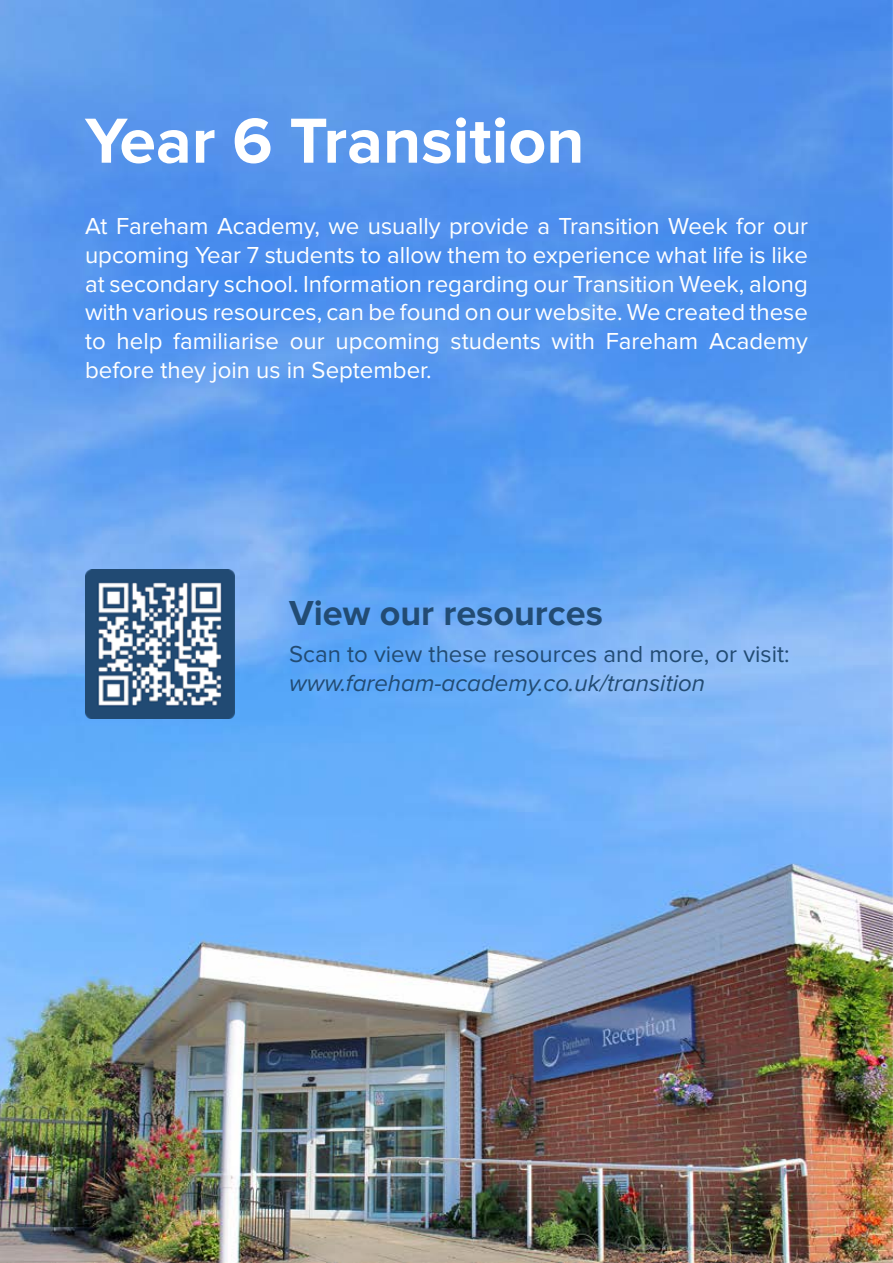
<style>
.page{position:relative;width:893px;height:1263px;background:#fff}
.page>*{position:absolute;margin:0;border:0;box-sizing:border-box;transform-origin:0 0}
.t1{font:700 66px "Proxima Nova";color:#fff}
.t2{font:700 36px "Proxima Nova";color:#224b73}
.t3{font:24px/28.8px "Proxima Nova";color:#fff;text-align:justify}
.t4{font:24px "Proxima Nova";color:#224b73}
.t5{font:italic 24px "Proxima Nova";color:#224b73}
</style>
<div class="page">
<img style="left:0;top:0;width:893px;height:1263px">
<img style="left:85px;top:570px;width:149px;height:149px">
<h1 class="t1" style="left:85px;top:103px;width:501px">Year 6 Transition</h1>
<p class="t3" style="left:85px;top:212px;width:724px">At Fareham Academy, we usually provide a Transition Week for our upcoming Year 7 students to allow them to experience what life is like at secondary school. Information regarding our Transition Week, along with various resources, can be found on our website. We created these to help familiarise our upcoming students with Fareham Academy before they join us in September.</p>
<h2 class="t2" style="left:289px;top:592px;width:315px">View our resources</h2>
<p class="t4" style="left:289px;top:640px;width:502px">Scan to view these resources and more, or visit:</p>
<p class="t5" style="left:289px;top:665px;width:417px">www.fareham-academy.co.uk/transition</p>
</div>
